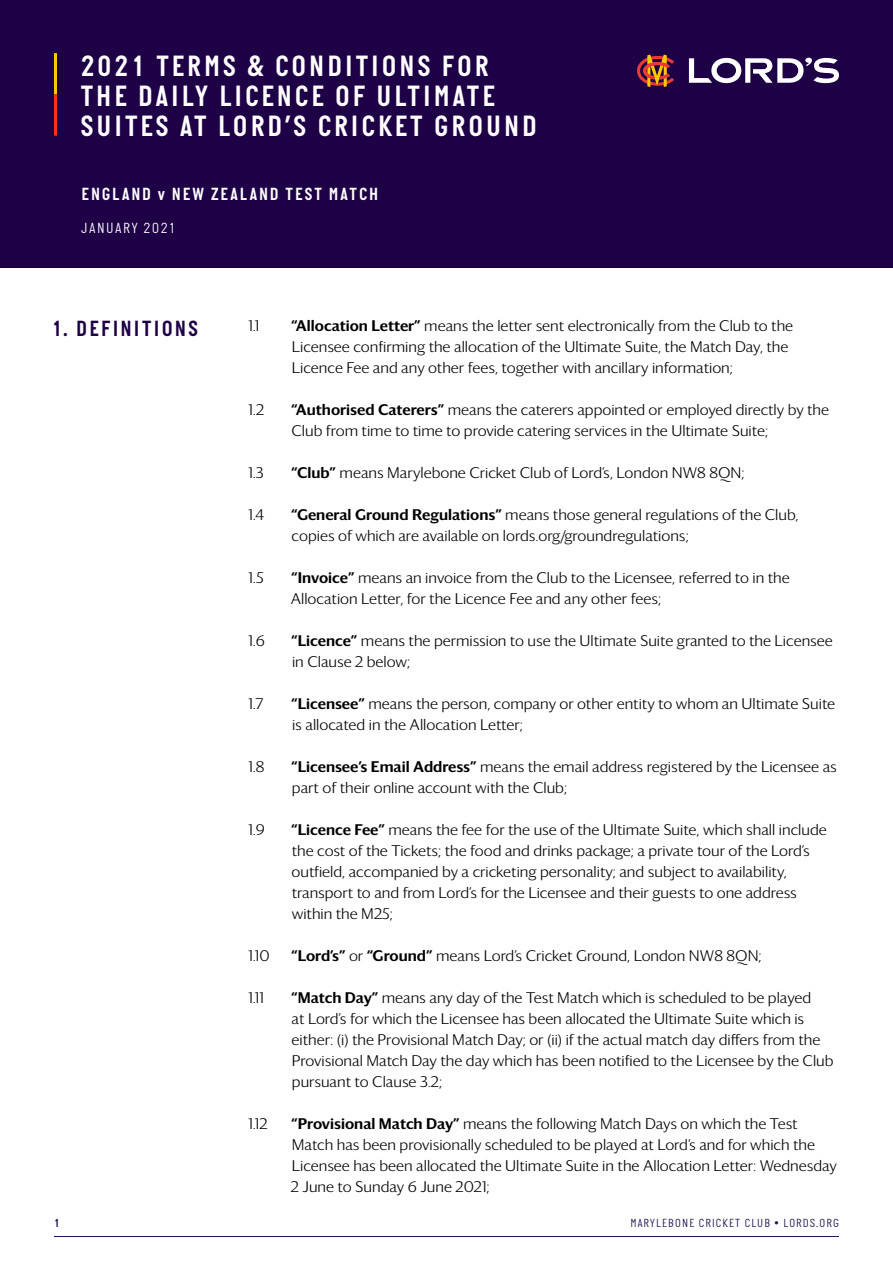
<style>
.page{position:relative;width:893px;height:1263px;background:#fff}
.page>*{position:absolute;margin:0;border:0;box-sizing:border-box;transform-origin:0 0}
.t1{font:600 30px/30px "Italian Plate No 2";letter-spacing:.1em;color:#fff}
.t2{font:600 22.5px "Italian Plate No 2";letter-spacing:.1em;color:#1e0046}
.t3{font:600 18px "Italian Plate No 2";letter-spacing:.115em;color:#fff}
.t4{font:300 15px/21px "Darby Sans";color:#000}
.t5{font:300 15px "Italian Plate No 2";letter-spacing:.115em;color:#fff}
.t6{font:300 12px "Italian Plate No 2";letter-spacing:.1em;color:#211452}
.t7{font:600 12px "Italian Plate No 2";color:#211452}
.s1{font-weight:500}
</style>
<div class="page">
<hr style="left:54px;top:1236px;width:785px;height:1px;background:#211452">
<div style="left:0;top:0;width:893px;height:268px;background:#1e0046"></div>
<hr style="left:54px;top:53px;width:3px;height:41px;background:#ffc900">
<hr style="left:54px;top:94px;width:3px;height:42px;background:#ff2e23">
<svg style="left:689px;top:58px;width:150px;height:25px"></svg>
<svg style="left:637px;top:55px;width:37px;height:32px"></svg>
<h1 class="t1" style="left:81px;top:50px;width:458px">2021 TERMS &amp; CONDITIONS FOR<br>THE DAILY LICENCE OF ULTIMATE<br>SUITES AT LORD’S CRICKET GROUND</h1>
<p class="t3" style="left:82px;top:184px;width:298px">ENGLAND v NEW ZEALAND TEST MATCH</p>
<p class="t5" style="left:82px;top:220px;width:96px">JANUARY 2021</p>
<h2 class="t2" style="left:52px;top:316px;width:148px">1. DEFINITIONS</h2>
<p class="t4" style="left:248px;top:314px;width:12px">1.1</p>
<p class="t4" style="left:291px;top:314px;width:503px"><span class="s1">“Allocation Letter”</span> means the letter sent electronically from the Club to the<br>Licensee confirming the allocation of the Ultimate Suite, the Match Day, the<br>Licence Fee and any other fees, together with ancillary information;</p>
<p class="t4" style="left:248px;top:398px;width:17px">1.2</p>
<p class="t4" style="left:291px;top:398px;width:539px"><span class="s1">“Authorised Caterers”</span> means the caterers appointed or employed directly by the<br>Club from time to time to provide catering services in the Ultimate Suite;</p>
<p class="t4" style="left:248px;top:461px;width:17px">1.3</p>
<p class="t4" style="left:291px;top:461px;width:455px"><span class="s1">“Club”</span> means Marylebone Cricket Club of Lord’s, London NW8 8QN;</p>
<p class="t4" style="left:248px;top:503px;width:17px">1.4</p>
<p class="t4" style="left:291px;top:503px;width:509px"><span class="s1">“General Ground Regulations”</span> means those general regulations of the Club, copies of which are available on lords.org/groundregulations;</p>
<p class="t4" style="left:248px;top:566px;width:17px">1.5</p>
<p class="t4" style="left:291px;top:566px;width:500px"><span class="s1">“Invoice”</span> means an invoice from the Club to the Licensee, referred to in the<br>Allocation Letter, for the Licence Fee and any other fees;</p>
<p class="t4" style="left:248px;top:629px;width:18px">1.6</p>
<p class="t4" style="left:291px;top:629px;width:543px"><span class="s1">“Licence”</span> means the permission to use the Ultimate Suite granted to the Licensee in Clause 2 below;</p>
<p class="t4" style="left:248px;top:692px;width:17px">1.7</p>
<p class="t4" style="left:291px;top:692px;width:545px"><span class="s1">“Licensee”</span> means the person, company or other entity to whom an Ultimate Suite is allocated in the Allocation Letter;</p>
<p class="t4" style="left:248px;top:755px;width:18px">1.8</p>
<p class="t4" style="left:291px;top:755px;width:547px"><span class="s1">“Licensee’s Email Address”</span> means the email address registered by the Licensee as part of their online account with the Club;</p>
<p class="t4" style="left:248px;top:818px;width:18px">1.9</p>
<p class="t4" style="left:291px;top:818px;width:537px"><span class="s1">“Licence Fee”</span> means the fee for the use of the Ultimate Suite, which shall include the cost of the Tickets; the food and drinks package; a private tour of the Lord’s outfield, accompanied by a cricketing personality; and subject to availability, transport to and from Lord’s for the Licensee and their guests to one address within the M25;</p>
<p class="t4" style="left:248px;top:944px;width:23px">1.10</p>
<p class="t4" style="left:291px;top:944px;width:472px"><span class="s1">“Lord’s”</span> or <span class="s1">“Ground”</span> means Lord’s Cricket Ground, London NW8 8QN;</p>
<p class="t4" style="left:248px;top:986px;width:17px">1.11</p>
<p class="t4" style="left:291px;top:986px;width:544px"><span class="s1">“Match Day”</span> means any day of the Test Match which is scheduled to be played<br>at Lord’s for which the Licensee has been allocated the Ultimate Suite which is either: (i) the Provisional Match Day; or (ii) if the actual match day differs from the Provisional Match Day the day which has been notified to the Licensee by the Club pursuant to Clause 3.2;</p>
<p class="t4" style="left:248px;top:1112px;width:21px">1.12</p>
<p class="t4" style="left:291px;top:1112px;width:548px"><span class="s1">“Provisional Match Day”</span> means the following Match Days on which the Test Match has been provisionally scheduled to be played at Lord’s and for which the Licensee has been allocated the Ultimate Suite in the Allocation Letter: Wednesday 2 June to Sunday 6 June 2021;</p>
<p class="t7" style="left:54px;top:1216px;width:7px">1</p>
<p class="t6" style="left:630px;top:1216px;width:210px">MARYLEBONE CRICKET CLUB • LORDS.ORG</p>
</div>
